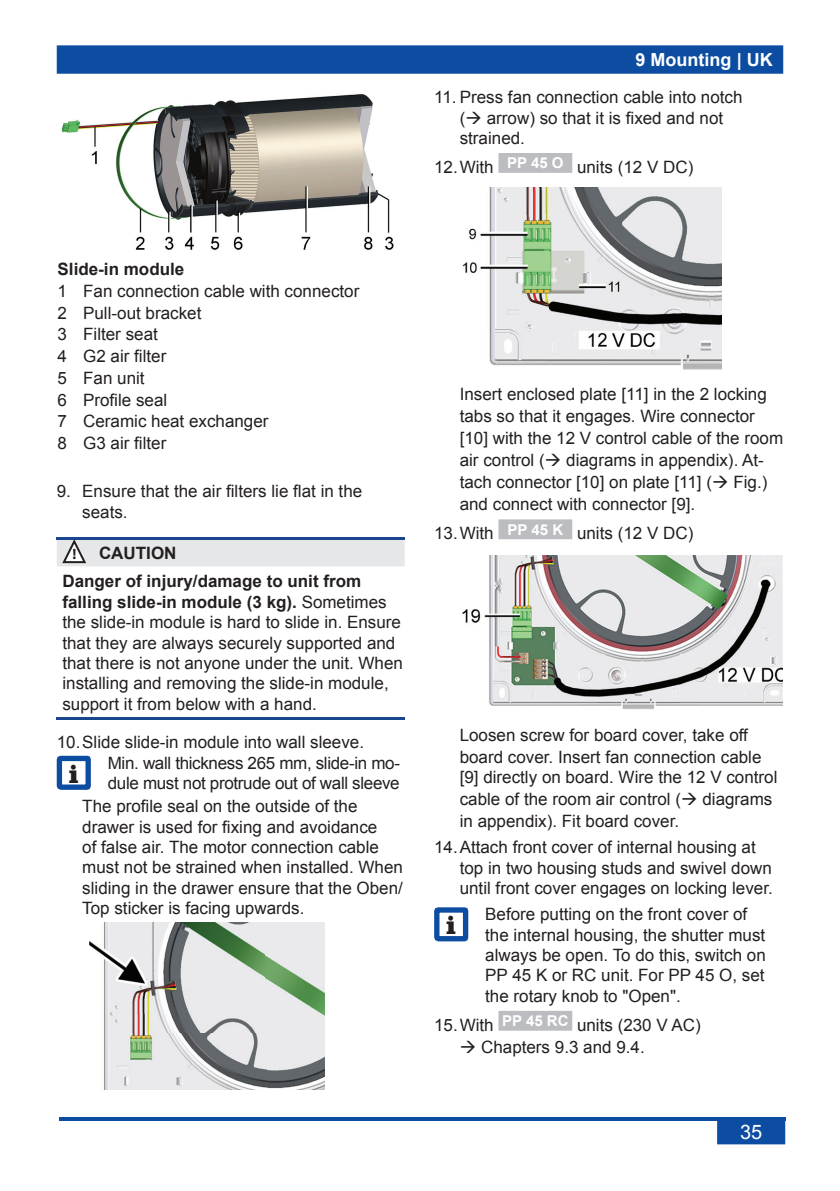
<style>
.page{position:relative;width:840px;height:1191px;background:#fff}
.page>*{position:absolute;margin:0;border:0;box-sizing:border-box;transform-origin:0 0}
.t1{font:900 26.6px "Clarendon BT";color:#231f20}
.t2{font:20px "Arial";color:#fff}
.t3{font:700 18px "Arial";color:#fff}
.t4{font:17px/20.4px "Arial";color:#231f20}
.t5{font:17px/20.4px "Arial";letter-spacing:-.02em;color:#231f20}
.t6{font:700 17px/27.8px "Arial";color:#231f20}
.t7{font:700 15px "Myriad Pro";color:#231f20}
.s1{font-weight:700}
</style>
<div class="page">
<div style="left:57px;top:45px;width:725px;height:29px;background:#0d4da1"></div>
<hr style="left:59px;top:1117px;width:725px;height:3px;background:#0d4da1">
<div style="left:716px;top:1120px;width:68px;height:24px;background:#0d4da1"></div>
<img style="left:61px;top:94px;width:333px;height:156px">
<hr style="left:57px;top:537px;width:42px;height:2px;background:#19468f">
<hr style="left:99px;top:537px;width:305px;height:2px;background:#19468f">
<hr style="left:57px;top:717px;width:42px;height:2px;background:#19468f">
<hr style="left:99px;top:717px;width:305px;height:2px;background:#19468f">
<svg style="left:57px;top:539px;width:347px;height:27px;background:#dbdee3"></svg>
<svg style="left:57px;top:756px;width:34px;height:34px"></svg>
<img style="left:89px;top:922px;width:236px;height:167px">
<svg style="left:498px;top:153px;width:74px;height:20px"></svg>
<img style="left:462px;top:188px;width:259px;height:182px">
<svg style="left:498px;top:519px;width:74px;height:20px"></svg>
<img style="left:462px;top:555px;width:320px;height:154px">
<svg style="left:434px;top:907px;width:34px;height:34px"></svg>
<svg style="left:498px;top:1010px;width:74px;height:20px"></svg>
<p class="t3" style="left:635px;top:48px;width:139px">9 Mounting | UK</p>
<p class="t4" style="left:459px;top:87px;width:284px;text-indent:-26px">11. Press fan connection cable into notch (→ arrow) so that it is fixed and not strained.</p>
<p class="t4" style="left:434px;top:157px;width:260px">12. With <sup>PP</sup> <sup>45</sup> <sup>O</sup> units (12 V DC)</p>
<p class="t6" style="left:58px;top:256px;width:128px">Slide-in module</p>
<p class="t4" style="left:58px;top:280px;width:303px;line-height:21.8px">1 Fan connection cable with connector<br>2 Pull-out bracket<br>3 Filter seat<br>4 G2 air filter<br>5 Fan unit<br>6 Profile seal<br>7 Ceramic heat exchanger<br>8 G3 air filter</p>
<p class="t4" style="left:82px;top:481px;width:281px;text-indent:-26px">9. Ensure that the air filters lie flat in the seats.</p>
<p class="t7" style="left:72px;top:544px;width:6px">!</p>
<p class="t6" style="left:62px;top:540px;width:300px;text-indent:37px">CAUTION<br>Danger of injury/damage to unit from</p>
<p class="t4" style="left:62px;top:591px;width:342px"><span class="s1">falling slide-in module (3 kg).</span> Sometimes the slide-in module is hard to slide in. Ensure that they are always securely supported and that there is not anyone under the unit. When installing and removing the slide-in module, support it from below with a hand.</p>
<p class="t4" style="left:57px;top:732px;width:309px">10. Slide slide-in module into wall sleeve.</p>
<h1 class="t1" style="left:69px;top:757px;width:11px">i</h1>
<p class="t5" style="left:108px;top:752px;width:293px">Min. wall thickness 265 mm, slide-in mo&shy;dule must not protrude out of wall sleeve</p>
<p class="t4" style="left:82px;top:796px;width:322px">The profile seal on the outside of the drawer is used for fixing and avoidance<br>of false air. The motor connection cable must not be strained when installed. When sliding in the drawer ensure that the Oben/ Top sticker is facing upwards.</p>
<p class="t4" style="left:459px;top:383px;width:325px;line-height:22px">Insert enclosed plate [11] in the 2 locking tabs so that it engages. Wire connector [10] with the 12 V control cable of the room air control (→ diagrams in appendix). At&shy;tach connector [10] on plate [11] (→ Fig.) and connect with connector [9].</p>
<p class="t4" style="left:434px;top:523px;width:260px">13. With <sup>PP</sup> <sup>45</sup> <sup>K</sup> units (12 V DC)</p>
<p class="t4" style="left:459px;top:724px;width:303px;line-height:22px">Loosen screw for board cover, take off board cover. Insert fan connection cable</p>
<p class="t4" style="left:459px;top:766px;width:319px;line-height:22px">[9] directly on board. Wire the 12 V control cable of the room air control (→ diagrams in appendix). Fit board cover.</p>
<p class="t4" style="left:459px;top:837px;width:314px;text-indent:-26px">14. Attach front cover of internal housing at top in two housing studs and swivel down until front cover engages on locking lever.</p>
<h1 class="t1" style="left:446px;top:908px;width:11px">i</h1>
<p class="t4" style="left:485px;top:904px;width:282px">Before putting on the front cover of the internal housing, the shutter must always be open. To do this, switch on PP 45 K or RC unit. For PP 45 O, set the rotary knob to "Open".</p>
<p class="t4" style="left:434px;top:1014px;width:268px">15. With <sup>PP</sup> <sup>45</sup> <sup>RC</sup> units (230 V AC)</p>
<p class="t4" style="left:459px;top:1036px;width:186px">→ Chapters 9.3 and 9.4.</p>
<p class="t2" style="left:739px;top:1118px;width:24px">35</p>
</div>
